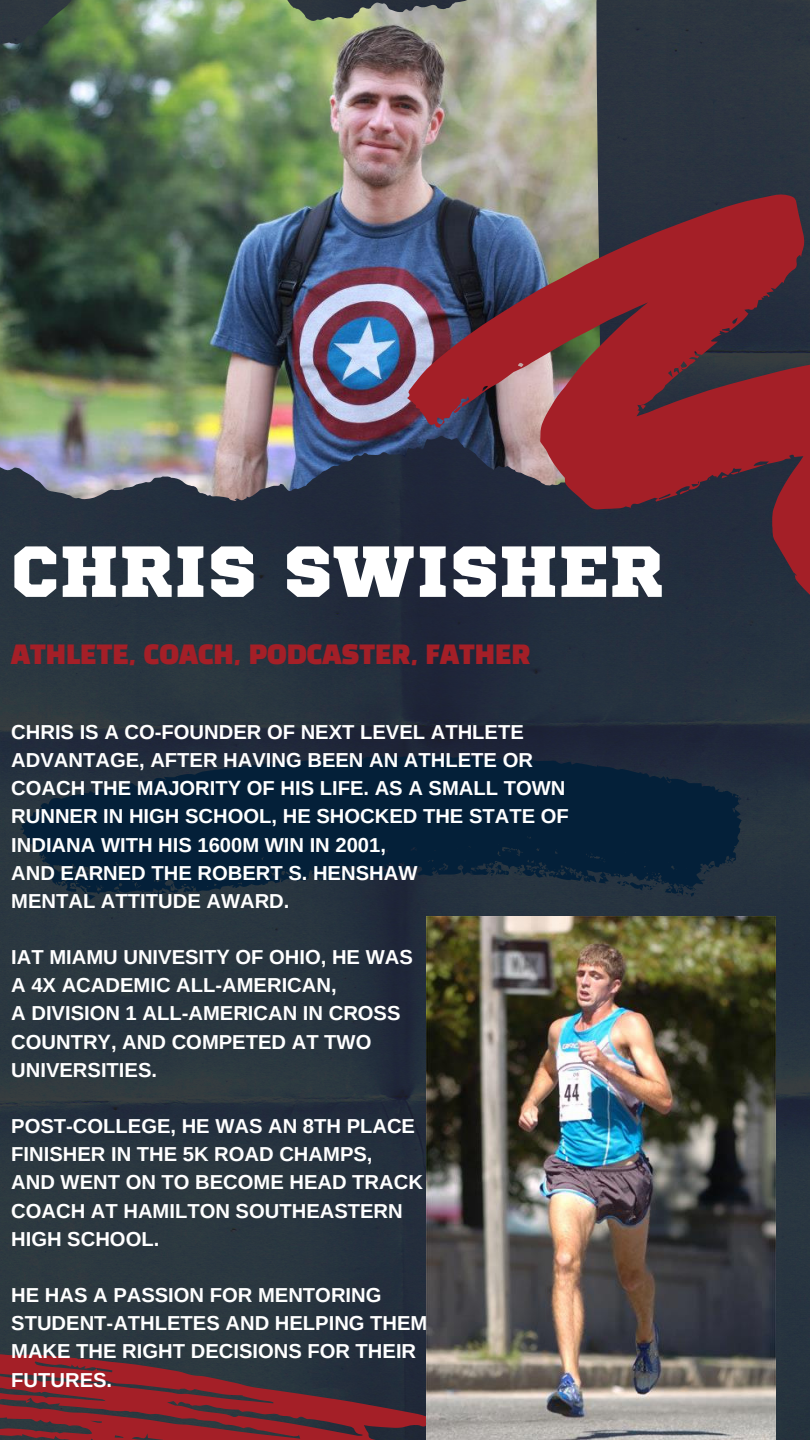
<style>
.page{position:relative;width:810px;height:1440px;background:#fff}
.page>*{position:absolute;margin:0;border:0;box-sizing:border-box;transform-origin:0 0}
.t1{font:72.1px "Sports World";color:#fff}
.t2{font:26px "Black Han Sans";color:#a41f27}
.t3{font:700 20.2px/28.2px "Arimo";color:#fff}
</style>
<div class="page">
<img style="left:0;top:0;width:810px;height:1440px">
<img style="left:125px;top:0;width:476px;height:441px">
<svg style="left:122px;top:895px;width:15px;height:3px"></svg>
<svg style="left:20px;top:756px;width:722px;height:139px;background:#0b233a"></svg>
<svg style="left:728px;top:859px;width:7px;height:7px"></svg>
<svg style="left:434px;top:870px;width:3px;height:4px"></svg>
<svg style="left:40px;top:852px;width:10px;height:16px"></svg>
<svg style="left:583px;top:875px;width:3px;height:6px"></svg>
<svg style="left:735px;top:797px;width:6px;height:13px"></svg>
<svg style="left:151px;top:884px;width:22px;height:13px"></svg>
<svg style="left:395px;top:864px;width:24px;height:11px"></svg>
<svg style="left:84px;top:890px;width:16px;height:10px"></svg>
<svg style="left:601px;top:873px;width:95px;height:24px;background:#192b3c"></svg>
<svg style="left:78px;top:868px;width:13px;height:10px"></svg>
<svg style="left:490px;top:864px;width:23px;height:12px"></svg>
<svg style="left:333px;top:866px;width:24px;height:13px"></svg>
<svg style="left:407px;top:195px;width:403px;height:408px;background:#663440"></svg>
<svg style="left:453px;top:406px;width:8px;height:7px"></svg>
<svg style="left:678px;top:365px;width:5px;height:8px"></svg>
<svg style="left:640px;top:405px;width:6px;height:4px"></svg>
<svg style="left:680px;top:489px;width:9px;height:5px"></svg>
<svg style="left:722px;top:472px;width:16px;height:6px"></svg>
<svg style="left:0;top:1332px;width:427px;height:108px;background:#5c2b34"></svg>
<img style="left:427px;top:917px;width:348px;height:523px">
<p class="t1" style="left:11px;top:539px;width:653px">CHRIS SWISHER</p>
<p class="t2" style="left:11px;top:644px;width:521px">ATHLETE, COACH, PODCASTER, FATHER</p>
<p class="t3" style="left:11px;top:718px;width:559px">CHRIS IS A CO-FOUNDER OF NEXT LEVEL ATHLETE ADVANTAGE, AFTER HAVING BEEN AN ATHLETE OR COACH THE MAJORITY OF HIS LIFE. AS A SMALL TOWN RUNNER IN HIGH SCHOOL, HE SHOCKED THE STATE OF INDIANA WITH HIS 1600M WIN IN 2001,</p>
<p class="t3" style="left:11px;top:859px;width:408px">AND EARNED THE ROBERT S. HENSHAW</p>
<p class="t3" style="left:11px;top:887px;width:280px">MENTAL ATTITUDE AWARD.</p>
<p class="t3" style="left:11px;top:943px;width:403px">IAT MIAMU UNIVESITY OF OHIO, HE WAS</p>
<p class="t3" style="left:11px;top:971px;width:327px">A 4X ACADEMIC ALL-AMERICAN,</p>
<p class="t3" style="left:11px;top:999px;width:391px">A DIVISION 1 ALL-AMERICAN IN CROSS</p>
<p class="t3" style="left:11px;top:1028px;width:362px">COUNTRY, AND COMPETED AT TWO</p>
<p class="t3" style="left:11px;top:1056px;width:147px">UNIVERSITIES.</p>
<p class="t3" style="left:11px;top:1112px;width:405px">POST-COLLEGE, HE WAS AN 8TH PLACE</p>
<p class="t3" style="left:11px;top:1140px;width:363px">FINISHER IN THE 5K ROAD CHAMPS,</p>
<p class="t3" style="left:11px;top:1168px;width:413px">AND WENT ON TO BECOME HEAD TRACK</p>
<p class="t3" style="left:11px;top:1196px;width:393px">COACH AT HAMILTON SOUTHEASTERN</p>
<p class="t3" style="left:11px;top:1225px;width:150px">HIGH SCHOOL.</p>
<p class="t3" style="left:11px;top:1281px;width:372px">HE HAS A PASSION FOR MENTORING</p>
<p class="t3" style="left:11px;top:1309px;width:418px">STUDENT-ATHLETES AND HELPING THEM</p>
<p class="t3" style="left:11px;top:1337px;width:407px">MAKE THE RIGHT DECISIONS FOR THEIR</p>
<p class="t3" style="left:11px;top:1365px;width:102px">FUTURES.</p>
</div>
